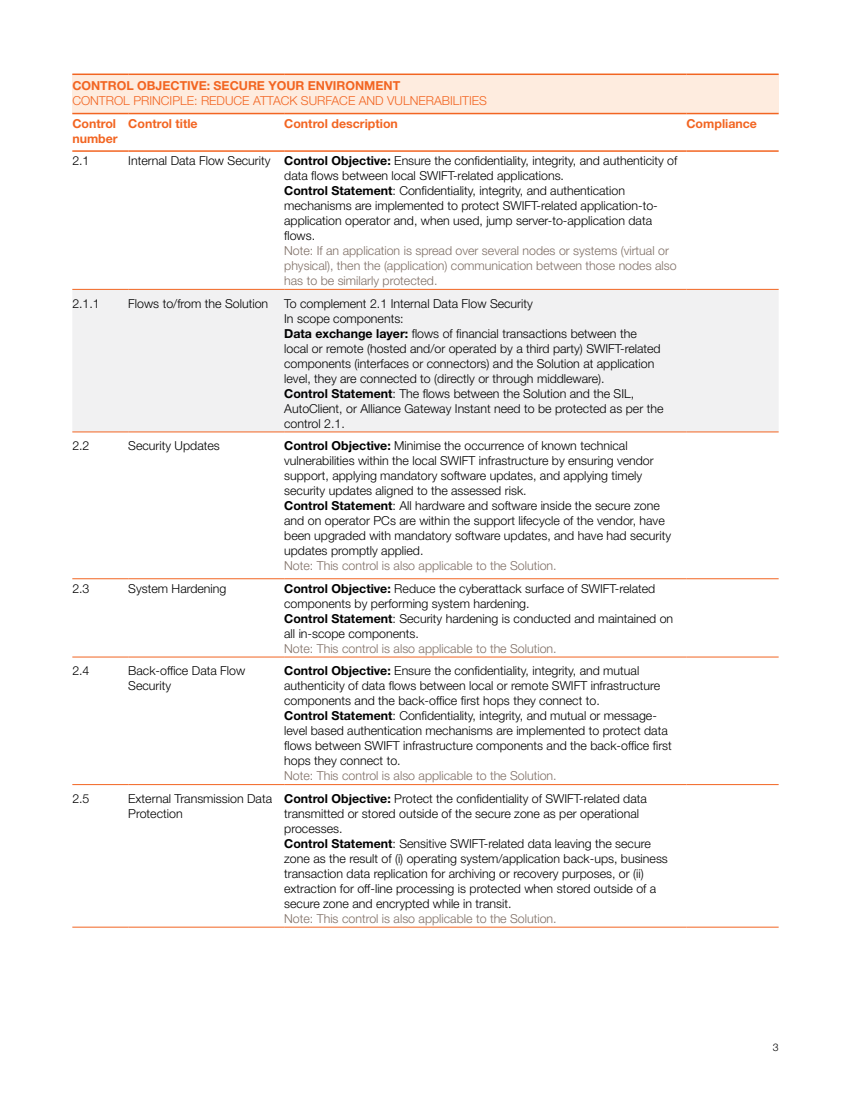
<style>
.page{position:relative;width:851px;height:1106px;background:#fff}
.page>*{position:absolute;margin:0;border:0;box-sizing:border-box;transform-origin:0 0}
.t1{font:300 12.3px/15px "Helvetica Neue LT Std";color:#000}
.t2{font:300 12.3px/15px "Helvetica Neue LT Std";color:#807067}
.t3{font:700 12.3px/15px "Helvetica Neue LT Std";color:#f26522}
.t4{font:300 12.3px "Helvetica Neue LT Std";color:#f26522}
.t5{font:300 10.5px "Helvetica Neue LT Std";color:#000}
.s1{font-weight:700}
</style>
<div class="page">
<div style="left:72px;top:74px;width:706px;height:40px;background:#feecdf"></div>
<div style="left:73px;top:290px;width:705px;height:141px;background:#f1f1f2"></div>
<hr style="left:72px;top:74px;width:56px;height:1px;background:#f26522">
<hr style="left:128px;top:74px;width:156px;height:1px;background:#f26522">
<hr style="left:284px;top:74px;width:402px;height:1px;background:#f26522">
<hr style="left:686px;top:74px;width:92px;height:1px;background:#f26522">
<hr style="left:72px;top:113px;width:56px;height:1px;background:#f26522">
<hr style="left:128px;top:113px;width:156px;height:1px;background:#f26522">
<hr style="left:284px;top:113px;width:402px;height:1px;background:#f26522">
<hr style="left:686px;top:113px;width:92px;height:1px;background:#f26522">
<hr style="left:72px;top:150px;width:56px;height:2px;background:#f26522">
<hr style="left:128px;top:150px;width:156px;height:2px;background:#f26522">
<hr style="left:284px;top:150px;width:402px;height:2px;background:#f26522">
<hr style="left:686px;top:150px;width:92px;height:2px;background:#f26522">
<hr style="left:72px;top:289px;width:56px;height:1px;background:#f26522">
<hr style="left:128px;top:289px;width:156px;height:1px;background:#f26522">
<hr style="left:284px;top:289px;width:402px;height:1px;background:#f26522">
<hr style="left:686px;top:289px;width:92px;height:1px;background:#f26522">
<hr style="left:72px;top:431px;width:56px;height:1px;background:#f26522">
<hr style="left:128px;top:431px;width:156px;height:1px;background:#f26522">
<hr style="left:284px;top:431px;width:402px;height:1px;background:#f26522">
<hr style="left:686px;top:431px;width:92px;height:1px;background:#f26522">
<hr style="left:72px;top:578px;width:56px;height:1px;background:#f26522">
<hr style="left:128px;top:578px;width:156px;height:1px;background:#f26522">
<hr style="left:284px;top:578px;width:402px;height:1px;background:#f26522">
<hr style="left:686px;top:578px;width:92px;height:1px;background:#f26522">
<hr style="left:72px;top:656px;width:56px;height:1px;background:#f26522">
<hr style="left:128px;top:656px;width:156px;height:1px;background:#f26522">
<hr style="left:284px;top:656px;width:402px;height:1px;background:#f26522">
<hr style="left:686px;top:656px;width:92px;height:1px;background:#f26522">
<hr style="left:72px;top:784px;width:56px;height:1px;background:#f26522">
<hr style="left:128px;top:784px;width:156px;height:1px;background:#f26522">
<hr style="left:284px;top:784px;width:402px;height:1px;background:#f26522">
<hr style="left:686px;top:784px;width:92px;height:1px;background:#f26522">
<hr style="left:72px;top:926px;width:56px;height:1px;background:#f26522">
<hr style="left:128px;top:926px;width:156px;height:1px;background:#f26522">
<hr style="left:284px;top:926px;width:402px;height:1px;background:#f26522">
<hr style="left:686px;top:926px;width:92px;height:1px;background:#f26522">
<p class="t3" style="left:72px;top:78px;width:329px">CONTROL OBJECTIVE: SECURE YOUR ENVIRONMENT</p>
<p class="t4" style="left:72px;top:93px;width:416px">CONTROL PRINCIPLE: REDUCE ATTACK SURFACE AND VULNERABILITIES</p>
<p class="t3" style="left:72px;top:115px;width:47px">Control number</p>
<p class="t3" style="left:128px;top:115px;width:71px">Control title</p>
<p class="t3" style="left:284px;top:115px;width:115px">Control description</p>
<p class="t3" style="left:686px;top:115px;width:72px">Compliance</p>
<p class="t1" style="left:72px;top:153px;width:19px">2.1</p>
<p class="t1" style="left:284px;top:153px;width:394px;text-indent:-156px">Internal Data Flow Security <span class="s1">Control Objective:</span> Ensure the confidentiality, integrity, and authenticity of data flows between local SWIFT-related applications.<br><span class="s1">Control Statement</span>: Confidentiality, integrity, and authentication mechanisms are implemented to protect SWIFT-related application-to&shy;application operator and, when used, jump server-to-application data flows.</p>
<p class="t2" style="left:284px;top:243px;width:394px">Note: If an application is spread over several nodes or systems (virtual or physical), then the (application) communication between those nodes also has to be similarly protected.</p>
<p class="t1" style="left:72px;top:295px;width:29px">2.1.1</p>
<p class="t1" style="left:128px;top:295px;width:141px">Flows to/from the Solution</p>
<p class="t1" style="left:284px;top:295px;width:380px">To complement 2.1 Internal Data Flow Security<br>In scope components:<br><span class="s1">Data exchange layer:</span> flows of financial transactions between the local or remote (hosted and/or operated by a third party) SWIFT-related components (interfaces or connectors) and the Solution at application level, they are connected to (directly or through middleware).<br><span class="s1">Control Statement</span>: The flows between the Solution and the SIL, AutoClient, or Alliance Gateway Instant need to be protected as per the control 2.1.</p>
<p class="t1" style="left:72px;top:438px;width:19px">2.2</p>
<p class="t1" style="left:128px;top:438px;width:93px">Security Updates</p>
<p class="t1" style="left:284px;top:438px;width:388px"><span class="s1">Control Objective:</span> Minimise the occurrence of known technical vulnerabilities within the local SWIFT infrastructure by ensuring vendor support, applying mandatory software updates, and applying timely security updates aligned to the assessed risk.<br><span class="s1">Control Statement</span>: All hardware and software inside the secure zone and on operator PCs are within the support lifecycle of the vendor, have been upgraded with mandatory software updates, and have had security updates promptly applied.</p>
<p class="t2" style="left:284px;top:558px;width:274px">Note: This control is also applicable to the Solution.</p>
<p class="t1" style="left:72px;top:580px;width:19px">2.3</p>
<p class="t1" style="left:128px;top:580px;width:100px">System Hardening</p>
<p class="t1" style="left:284px;top:580px;width:390px"><span class="s1">Control Objective:</span> Reduce the cyberattack surface of SWIFT-related components by performing system hardening.<br><span class="s1">Control Statement</span>: Security hardening is conducted and maintained on all in-scope components.</p>
<p class="t2" style="left:284px;top:640px;width:274px">Note: This control is also applicable to the Solution.</p>
<p class="t1" style="left:72px;top:663px;width:19px">2.4</p>
<p class="t1" style="left:128px;top:663px;width:118px">Back-office Data Flow<br>Security</p>
<p class="t1" style="left:284px;top:663px;width:389px"><span class="s1">Control Objective:</span> Ensure the confidentiality, integrity, and mutual authenticity of data flows between local or remote SWIFT infrastructure components and the back-office first hops they connect to.<br><span class="s1">Control Statement</span>: Confidentiality, integrity, and mutual or message&shy;level based authentication mechanisms are implemented to protect data flows between SWIFT infrastructure components and the back-office first hops they connect to.</p>
<p class="t2" style="left:284px;top:768px;width:274px">Note: This control is also applicable to the Solution.</p>
<p class="t1" style="left:72px;top:790px;width:19px">2.5</p>
<p class="t1" style="left:128px;top:790px;width:145px">External Transmission Data<br>Protection</p>
<p class="t1" style="left:284px;top:790px;width:385px"><span class="s1">Control Objective:</span> Protect the confidentiality of SWIFT-related data transmitted or stored outside of the secure zone as per operational processes.<br><span class="s1">Control Statement</span>: Sensitive SWIFT-related data leaving the secure zone as the result of (i) operating system/application back-ups, business transaction data replication for archiving or recovery purposes, or (ii) extraction for off-line processing is protected when stored outside of a secure zone and encrypted while in transit.</p>
<p class="t2" style="left:284px;top:910px;width:274px">Note: This control is also applicable to the Solution.</p>
<p class="t5" style="left:772px;top:1040px;width:7px">3</p>
</div>
